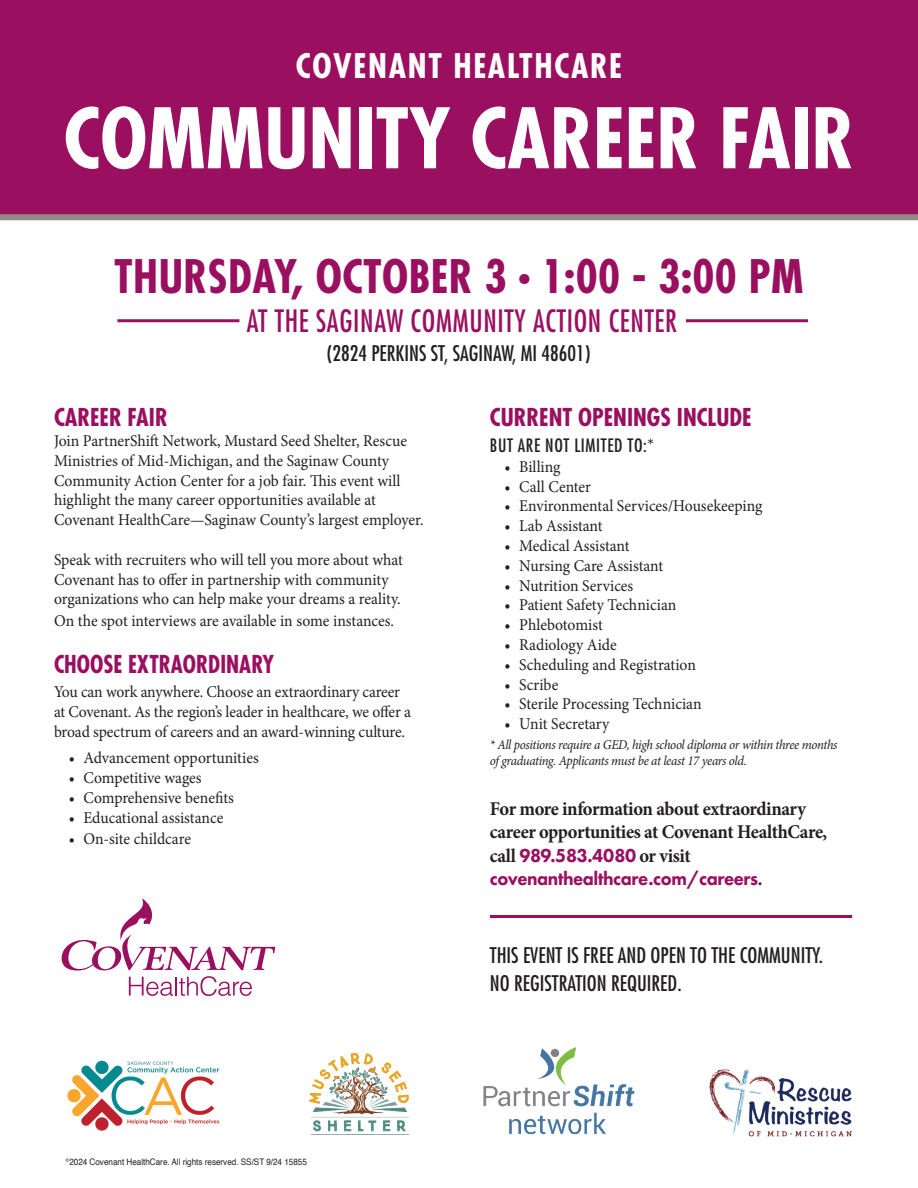
<style>
.page{position:relative;width:918px;height:1188px;background:#fff}
.page>*{position:absolute;margin:0;border:0;box-sizing:border-box;transform-origin:0 0}
.t1{font:700 condensed 81px "Futura Std";color:#fff}
.t2{font:700 condensed 45px "Futura Std";letter-spacing:.01em;color:#9a0f5f}
.t3{font:700 condensed 33px "Futura Std";letter-spacing:.05em;color:#fff}
.t4{font:condensed 30px "Futura Std";letter-spacing:.025em;color:#9a0f5f;scale:.95 1}
.t5{font:700 condensed 24px "Futura Std";color:#9a0f5f}
.t6{font:700 condensed 24px "Futura Std";color:#9a0f5f;scale:.95 1}
.t7{font:condensed 21px "Futura Std";color:#231f20}
.t8{font:700 19.5px/23.2px "Minion Pro";letter-spacing:-.025em;color:#231f20;scale:.95 1}
.t9{font:condensed 18px "Futura Std";letter-spacing:.035em;color:#231f20}
.t10{font:16.5px/19.8px "Minion Pro";letter-spacing:-.005em;color:#231f20;scale:.95 1}
.t11{font:italic 13.5px/16.2px "Minion Pro";letter-spacing:-.03em;color:#231f20;scale:.95 1}
.t12{font:9px "Helvetica";color:#231f20;scale:.9 1}
.s1{font-size:27px}
.s2{font-family:"Futura PT";font-weight:800;color:#9a0f5f}
</style>
<div class="page">
<div style="left:0;top:0;width:918px;height:217px;background:#9a0f5f"></div>
<svg style="left:61px;top:898px;width:214px;height:98px"></svg>
<div style="left:0;top:214px;width:918px;height:6px;background:#918c85"></div>
<hr style="left:117px;top:319px;width:122px;height:3px;background:#9a0f5f">
<img style="left:709px;top:1069px;width:143px;height:68px">
<img style="left:483px;top:1048px;width:152px;height:86px">
<img style="left:67px;top:1060px;width:153px;height:71px">
<img style="left:309px;top:1054px;width:99px;height:81px">
<hr style="left:490px;top:915px;width:362px;height:3px;background:#9a0f5f">
<hr style="left:686px;top:319px;width:122px;height:3px;background:#9a0f5f">
<p class="t3" style="left:296px;top:45px;width:328px">COVENANT HEALTHCARE</p>
<p class="t1" style="left:64px;top:88px;width:792px">COMMUNITY CAREER FAIR</p>
<p class="t2" style="left:114px;top:249px;width:691px">THURSDAY, OCTOBER 3 <span class="s1">•</span> 1:00 - 3:00 PM</p>
<p class="t4" style="left:247px;top:303px;width:454px">AT THE SAGINAW COMMUNITY ACTION CENTER</p>
<p class="t7" style="left:327px;top:340px;width:265px">(2824 PERKINS ST, SAGINAW, MI 48601)</p>
<p class="t5" style="left:54px;top:402px;width:115px">CAREER FAIR</p>
<p class="t10" style="left:54px;top:431px;width:391px">Join PartnerShift Network, Mustard Seed Shelter, Rescue Ministries of Mid-Michigan, and the Saginaw County Community Action Center for a job fair. This event will highlight the many career opportunities available at Covenant HealthCare—Saginaw County’s largest employer.</p>
<p class="t10" style="left:54px;top:550px;width:369px">Speak with recruiters who will tell you more about what<br>Covenant has to offer in partnership with community organizations who can help make your dreams a reality.</p>
<p class="t10" style="left:54px;top:611px;width:360px">On the spot interviews are available in some instances.</p>
<p class="t6" style="left:54px;top:650px;width:233px">CHOOSE EXTRAORDINARY</p>
<p class="t10" style="left:54px;top:682px;width:377px">You can work anywhere. Choose an extraordinary career at Covenant. As the region’s leader in healthcare, we offer a broad spectrum of careers and an award-winning culture.</p>
<p class="t10" style="left:69px;top:748px;width:202px">• Advancement opportunities</p>
<p class="t10" style="left:69px;top:768px;width:142px">• Competitive wages</p>
<p class="t10" style="left:69px;top:788px;width:175px">• Comprehensive benefits</p>
<p class="t10" style="left:69px;top:808px;width:164px">• Educational assistance</p>
<p class="t10" style="left:69px;top:829px;width:130px">• On-site childcare</p>
<p class="t12" style="left:66px;top:1154px;width:269px"><sup>©</sup>2024 Covenant HealthCare. All rights reserved. SS/ST 9/24 15855</p>
<p class="t5" style="left:490px;top:402px;width:263px">CURRENT OPENINGS INCLUDE</p>
<p class="t9" style="left:490px;top:435px;width:166px">BUT ARE NOT LIMITED TO:*</p>
<p class="t10" style="left:505px;top:457px;width:60px">• Billing</p>
<p class="t10" style="left:505px;top:477px;width:93px">• Call Center</p>
<p class="t10" style="left:505px;top:496px;width:273px">• Environmental Services/Housekeeping</p>
<p class="t10" style="left:505px;top:516px;width:105px">• Lab Assistant</p>
<p class="t10" style="left:505px;top:536px;width:133px">• Medical Assistant</p>
<p class="t10" style="left:505px;top:556px;width:169px">• Nursing Care Assistant</p>
<p class="t10" style="left:505px;top:576px;width:137px">• Nutrition Services</p>
<p class="t10" style="left:505px;top:595px;width:182px">• Patient Safety Technician</p>
<p class="t10" style="left:505px;top:615px;width:105px">• Phlebotomist</p>
<p class="t10" style="left:505px;top:635px;width:120px">• Radiology Aide</p>
<p class="t10" style="left:505px;top:655px;width:203px">• Scheduling and Registration</p>
<p class="t10" style="left:505px;top:675px;width:58px">• Scribe</p>
<p class="t10" style="left:505px;top:694px;width:209px">• Sterile Processing Technician</p>
<p class="t10" style="left:505px;top:714px;width:112px">• Unit Secretary</p>
<p class="t11" style="left:490px;top:737px;width:368px">* All positions require a GED, high school diploma or within three months of graduating. Applicants must be at least 17 years old.</p>
<p class="t8" style="left:490px;top:797px;width:357px">For more information about extraordinary career opportunities at Covenant HealthCare, call <span class="s2">989.583.4080</span> or visit <span class="s2">covenanthealthcare.com/careers</span>.</p>
<p class="t7" style="left:490px;top:943px;width:335px">THIS EVENT IS FREE AND OPEN TO THE COMMUNITY.</p>
<p class="t7" style="left:490px;top:971px;width:193px">NO REGISTRATION REQUIRED.</p>
</div>
